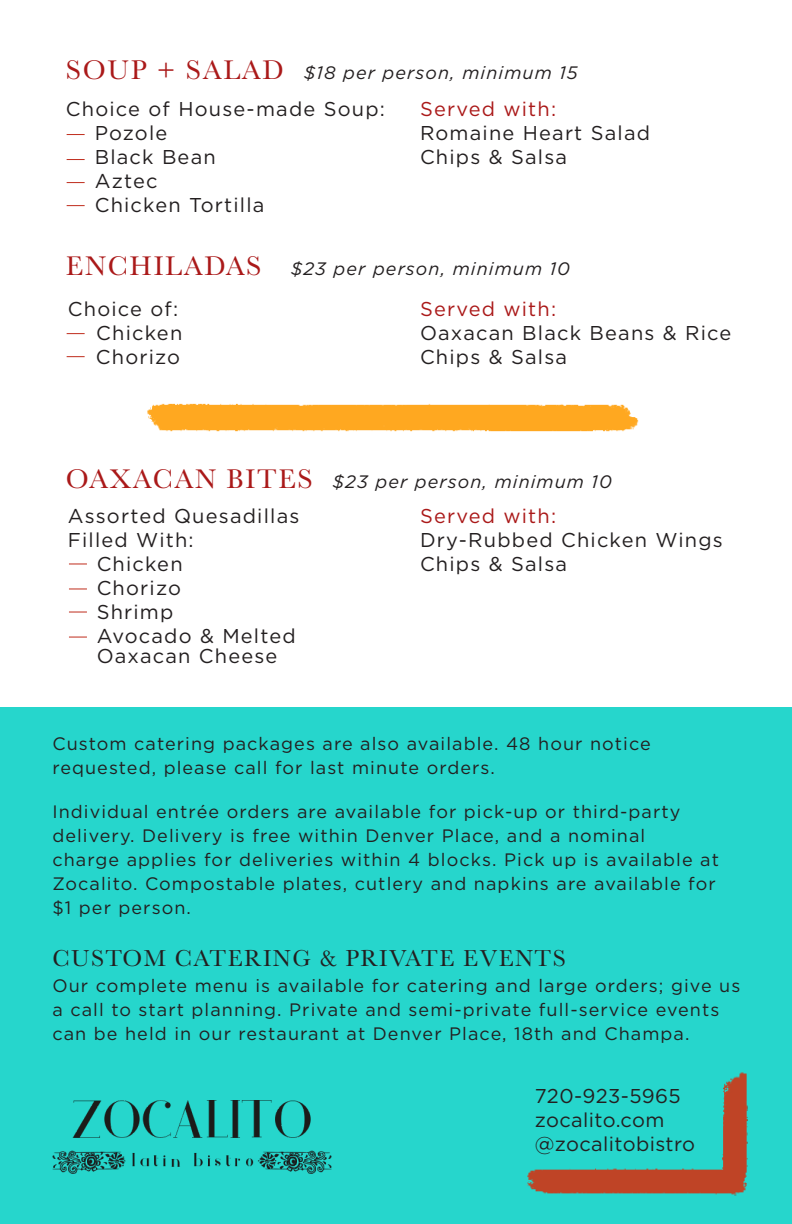
<style>
.page{position:relative;width:792px;height:1224px;background:#fff}
.page>*{position:absolute;margin:0;border:0;box-sizing:border-box;transform-origin:0 0}
.t1{font:24px "Baskerville";letter-spacing:.06em;color:#231f20}
.t2{font:20px "Gotham";letter-spacing:.06em;color:#231f20}
.t3{font:20px/24px "Gotham";letter-spacing:.02em;color:#231f20}
.t4{font:20px "Gotham";letter-spacing:.06em;color:#aa1919}
.t5{font:18px/24px "Gotham";letter-spacing:.06em;color:#231f20}
.t6{font:italic 18px "Gotham";letter-spacing:.06em;color:#231f20}
.s1{font-family:"Baskerville";font-style:normal;font-size:28px;color:#aa1919}
</style>
<div class="page">
<div style="left:0;top:707px;width:792px;height:517px;background:#26d6cc"></div>
<img style="left:526px;top:1072px;width:222px;height:124px">
<img style="left:52px;top:1101px;width:280px;height:73px">
<svg style="left:67px;top:134px;width:18px;height:1px"></svg>
<svg style="left:67px;top:159px;width:18px;height:1px"></svg>
<svg style="left:67px;top:182px;width:18px;height:1px"></svg>
<svg style="left:67px;top:333px;width:18px;height:1px"></svg>
<svg style="left:67px;top:205px;width:18px;height:1px"></svg>
<svg style="left:67px;top:356px;width:18px;height:1px"></svg>
<svg style="left:69px;top:563px;width:18px;height:1px"></svg>
<svg style="left:69px;top:588px;width:18px;height:1px"></svg>
<svg style="left:69px;top:612px;width:18px;height:1px"></svg>
<svg style="left:69px;top:637px;width:18px;height:1px"></svg>
<img style="left:147px;top:403px;width:492px;height:29px">
<p class="t6" style="left:66px;top:63px;width:513px"><span class="s1">SOUP + SALAD</span> $18 per person, minimum 15</p>
<p class="t2" style="left:66px;top:98px;width:321px">Choice of House-made Soup:</p>
<p class="t2" style="left:95px;top:122px;width:74px">Pozole</p>
<p class="t2" style="left:95px;top:146px;width:123px">Black Bean</p>
<p class="t2" style="left:95px;top:170px;width:64px">Aztec</p>
<p class="t2" style="left:95px;top:194px;width:171px">Chicken Tortilla</p>
<p class="t4" style="left:420px;top:98px;width:138px">Served with:</p>
<p class="t2" style="left:420px;top:122px;width:232px">Romaine Heart Salad</p>
<p class="t2" style="left:420px;top:146px;width:149px">Chips &amp; Salsa</p>
<p class="t6" style="left:66px;top:259px;width:506px"><span class="s1">ENCHILADAS</span> $23 per person, minimum 10</p>
<p class="t2" style="left:68px;top:298px;width:112px">Choice of:</p>
<p class="t2" style="left:96px;top:322px;width:88px">Chicken</p>
<p class="t2" style="left:96px;top:346px;width:86px">Chorizo</p>
<p class="t4" style="left:420px;top:298px;width:138px">Served with:</p>
<p class="t2" style="left:420px;top:322px;width:313px">Oaxacan Black Beans &amp; Rice</p>
<p class="t2" style="left:420px;top:346px;width:149px">Chips &amp; Salsa</p>
<p class="t6" style="left:66px;top:472px;width:548px"><span class="s1">OAXACAN BITES</span> $23 per person, minimum 10</p>
<p class="t2" style="left:68px;top:505px;width:233px">Assorted Quesadillas</p>
<p class="t2" style="left:68px;top:529px;width:127px">Filled With:</p>
<p class="t2" style="left:97px;top:553px;width:87px">Chicken</p>
<p class="t2" style="left:97px;top:577px;width:86px">Chorizo</p>
<p class="t2" style="left:97px;top:601px;width:78px">Shrimp</p>
<p class="t2" style="left:97px;top:625px;width:201px">Avocado &amp; Melted</p>
<p class="t2" style="left:97px;top:645px;width:182px">Oaxacan Cheese</p>
<p class="t4" style="left:420px;top:505px;width:138px">Served with:</p>
<p class="t2" style="left:420px;top:529px;width:304px">Dry-Rubbed Chicken Wings</p>
<p class="t2" style="left:420px;top:553px;width:149px">Chips &amp; Salsa</p>
<p class="t5" style="left:52px;top:731px;width:600px">Custom catering packages are also available. 48 hour notice requested, please call for last minute orders.</p>
<p class="t5" style="left:52px;top:799px;width:668px">Individual entrée orders are available for pick-up or third-party delivery. Delivery is free within Denver Place, and a nominal<br>charge applies for deliveries within 4 blocks. Pick up is available at Zocalito. Compostable plates, cutlery and napkins are available for $1 per person.</p>
<p class="t1" style="left:52px;top:942px;width:515px">CUSTOM CATERING &amp; PRIVATE EVENTS</p>
<p class="t5" style="left:52px;top:974px;width:689px">Our complete menu is available for catering and large orders; give us a call to start planning. Private and semi-private full-service events can be held in our restaurant at Denver Place, 18th and Champa.</p>
<p class="t3" style="left:535px;top:1084px;width:147px">720-923-5965 zocalito.com</p>
<p class="t3" style="left:535px;top:1132px;width:162px">@zocalitobistro</p>
</div>
